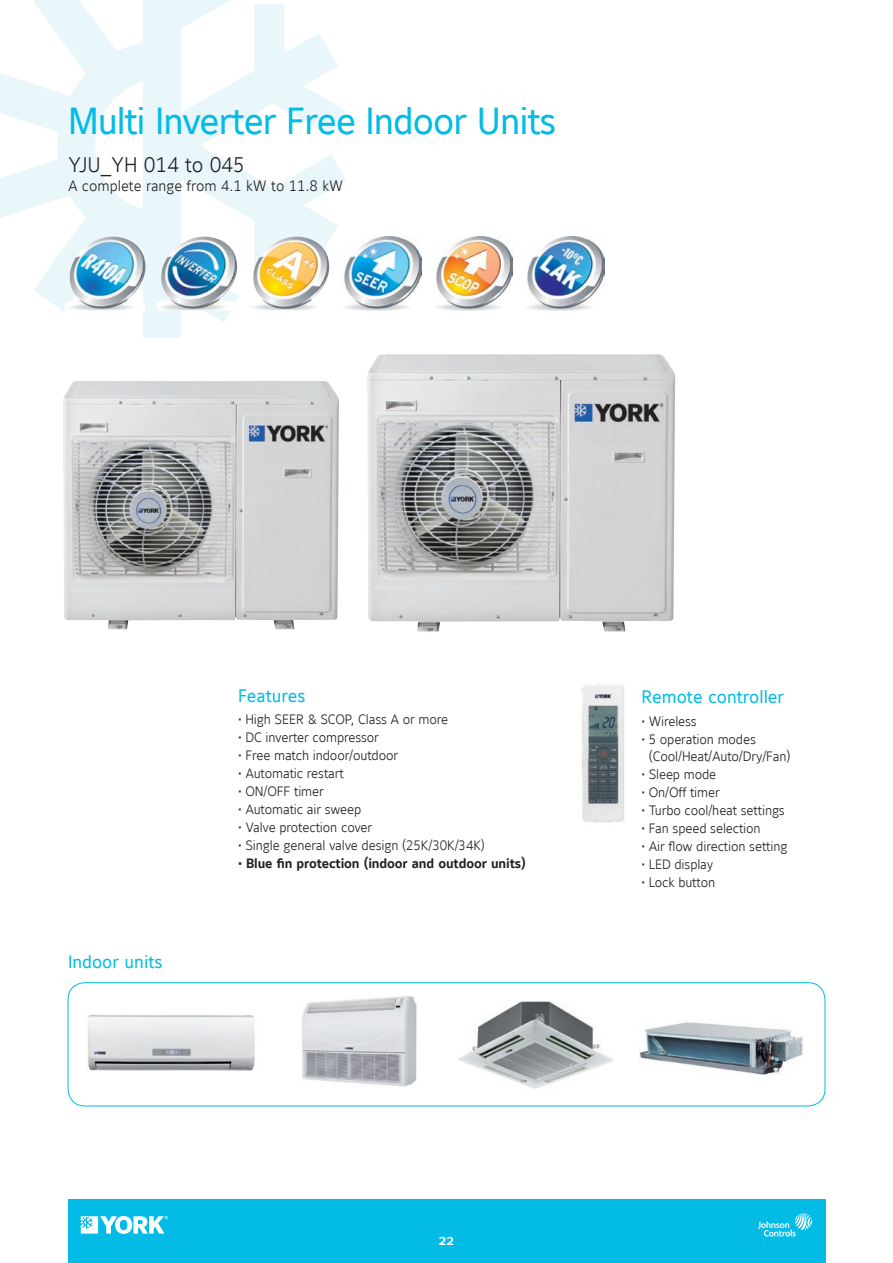
<style>
.page{position:relative;width:893px;height:1263px;background:#fff}
.page>*{position:absolute;margin:0;border:0;box-sizing:border-box;transform-origin:0 0}
.t1{font:37.5px "Maurea Regular Tf";letter-spacing:-.025em;color:#02bce5}
.t2{font:21px "Maurea Light Tf";color:#231f20}
.t3{font:18px "Maurea Regular Tf";color:#02bce5}
.t4{font:15px "Maurea Light Tf";color:#231f20}
.t5{font:15px "Maurea JCI Medium Caps";color:#fff}
.t6{font:13.5px/18px "Maurea Light Tf";letter-spacing:-.01em;color:#231f20}
.t7{font:13.5px "Maurea Bold Tf";letter-spacing:-.01em;color:#231f20}
</style>
<div class="page">
<div style="left:68px;top:1199px;width:757px;height:64px;background:#02bce5"></div>
<svg style="left:758px;top:1213px;width:54px;height:23px"></svg>
<svg style="left:81px;top:1216px;width:87px;height:18px"></svg>
<svg style="left:0;top:0;width:346px;height:338px"></svg>
<div style="left:68px;top:982px;width:757px;height:124px;border:1px solid #02bce5;border-radius:17px"></div>
<img style="left:157px;top:237px;width:80px;height:73px">
<img style="left:65px;top:237px;width:80px;height:73px">
<img style="left:582px;top:684px;width:43px;height:139px">
<img style="left:87px;top:1014px;width:168px;height:57px">
<img style="left:367px;top:354px;width:308px;height:277px">
<img style="left:63px;top:381px;width:276px;height:248px">
<img style="left:302px;top:996px;width:115px;height:91px">
<img style="left:458px;top:1001px;width:155px;height:88px">
<img style="left:639px;top:1022px;width:164px;height:53px">
<img style="left:341px;top:237px;width:80px;height:73px">
<img style="left:436px;top:237px;width:77px;height:73px">
<img style="left:527px;top:237px;width:77px;height:73px">
<img style="left:249px;top:237px;width:80px;height:73px">
<h1 class="t1" style="left:68px;top:100px;width:490px">Multi Inverter Free Indoor Units</h1>
<h2 class="t2" style="left:68px;top:153px;width:178px">YJU_YH 014 to 045</h2>
<p class="t4" style="left:68px;top:177px;width:277px">A complete range from 4.1 kW to 11.8 kW</p>
<h3 class="t3" style="left:68px;top:952px;width:96px">Indoor units</h3>
<h3 class="t3" style="left:238px;top:686px;width:69px">Features</h3>
<p class="t6" style="left:238px;top:711px;width:212px">• High SEER &amp; SCOP, Class A or more</p>
<p class="t6" style="left:238px;top:729px;width:142px">• DC inverter compressor</p>
<p class="t6" style="left:238px;top:747px;width:162px">• Free match indoor/outdoor</p>
<p class="t6" style="left:238px;top:765px;width:107px">• Automatic restart</p>
<p class="t6" style="left:238px;top:783px;width:87px">• ON/OFF timer</p>
<p class="t6" style="left:238px;top:801px;width:125px">• Automatic air sweep</p>
<p class="t6" style="left:238px;top:819px;width:136px">• Valve protection cover</p>
<p class="t6" style="left:238px;top:837px;width:248px">• Single general valve design (25K/30K/34K)</p>
<p class="t7" style="left:238px;top:856px;width:289px">• Blue fin protection (indoor and outdoor units)</p>
<p class="t5" style="left:439px;top:1233px;width:17px">22</p>
<h3 class="t3" style="left:641px;top:687px;width:144px">Remote controller</h3>
<p class="t6" style="left:641px;top:712px;width:57px">• Wireless</p>
<p class="t6" style="left:649px;top:730px;width:143px;text-indent:-8px">• 5 operation modes (Cool/Heat/Auto/Dry/Fan)</p>
<p class="t6" style="left:641px;top:766px;width:76px">• Sleep mode</p>
<p class="t6" style="left:641px;top:784px;width:80px">• On/Off timer</p>
<p class="t6" style="left:641px;top:802px;width:145px">• Turbo cool/heat settings</p>
<p class="t6" style="left:641px;top:820px;width:121px">• Fan speed selection</p>
<p class="t6" style="left:641px;top:838px;width:148px">• Air flow direction setting</p>
<p class="t6" style="left:641px;top:856px;width:73px">• LED display</p>
<p class="t6" style="left:641px;top:874px;width:75px">• Lock button</p>
</div>
